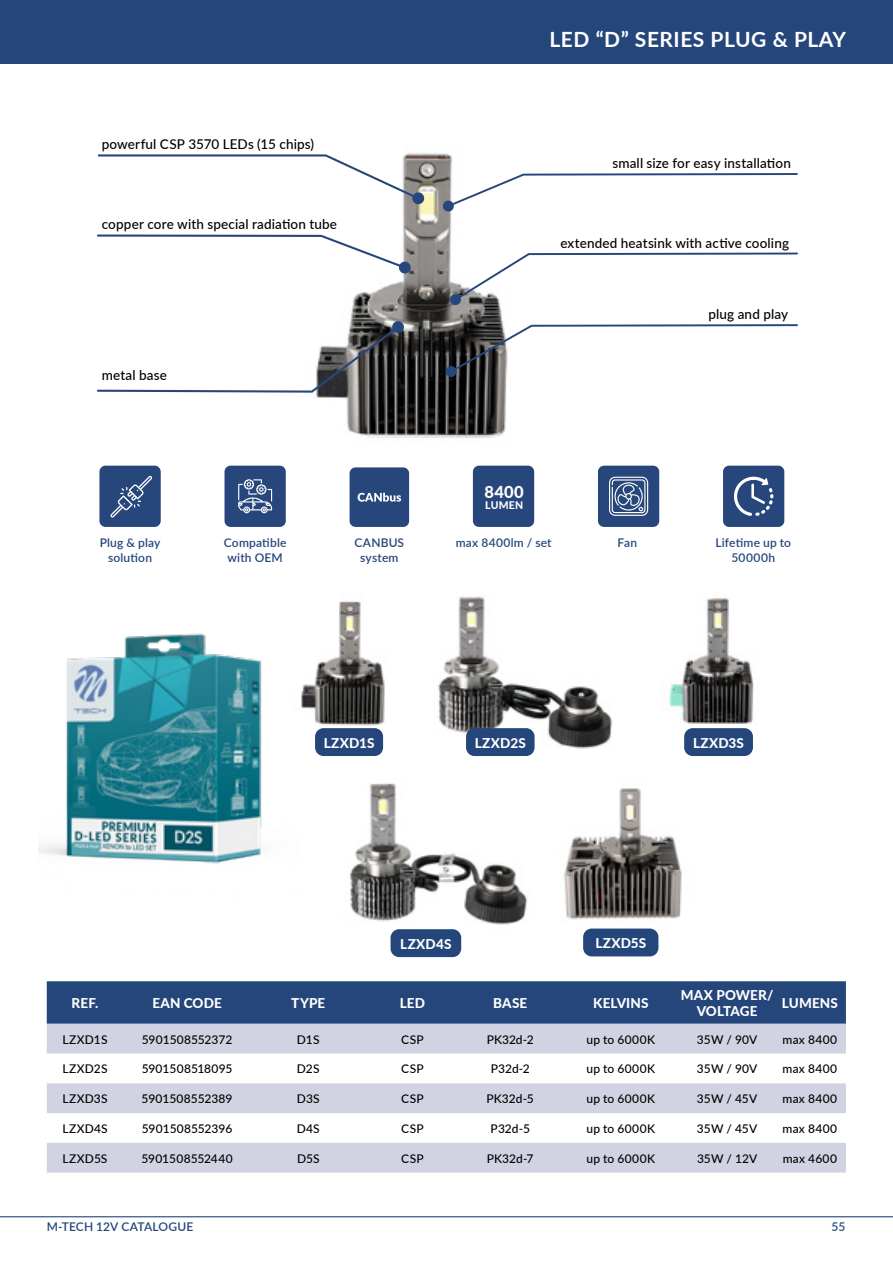
<style>
.page{position:relative;width:893px;height:1263px;background:#fff}
.page>*{position:absolute;margin:0;border:0;box-sizing:border-box;transform-origin:0 0}
.naglowek_p_TOC{font:700 21px "Lato";letter-spacing:.025em;color:#fff}
.Naglowki{font:800 16.5px "Lato";color:#fff}
.Główny_styl{font:500 13.5px "Lato";letter-spacing:.01em;color:#000}
.tabelka_naglowek{font:800 13.5px/16.2px "Lato";letter-spacing:.01em;color:#fff;text-align:center}
.zdjecia_shading_diod{font:800 13.5px "Lato";letter-spacing:.01em;color:#fff}
.tabelka_tekst{font:500 12px "Lato";letter-spacing:.015em;color:#000}
.Podpisy_ikonki{font:600 12px/14.4px "Lato";letter-spacing:.015em;color:#25467a;text-align:center}
.Naglowki-2{font:800 10.5px "Lato";letter-spacing:.02em;color:#fff}
</style>
<div class="page">
<hr style="left:0;top:1216px;width:893px;height:1px;background:#25467a">
<div style="left:0;top:0;width:893px;height:64px;background:#25467a"></div>
<img style="left:301px;top:601px;width:84px;height:155px">
<div style="left:315px;top:728px;width:68px;height:28px;background:#25467a;border-radius:9px"></div>
<img style="left:438px;top:596px;width:175px;height:160px">
<div style="left:466px;top:728px;width:69px;height:28px;background:#25467a;border-radius:9px"></div>
<img style="left:563px;top:788px;width:119px;height:166px">
<div style="left:583px;top:928px;width:75px;height:28px;background:#25467a;border-radius:9px"></div>
<img style="left:669px;top:598px;width:85px;height:158px">
<div style="left:684px;top:728px;width:69px;height:28px;background:#25467a;border-radius:9px"></div>
<img style="left:350px;top:783px;width:178px;height:172px">
<div style="left:391px;top:929px;width:70px;height:28px;background:#25467a;border-radius:9px"></div>
<img style="left:39px;top:633px;width:223px;height:231px">
<div style="left:47px;top:981px;width:799px;height:43px;background:#25467a"></div>
<svg style="left:47px;top:1024px;width:799px;height:148px;fill:#d2d3e2"></svg>
<img style="left:316px;top:153px;width:191px;height:285px">
<svg style="left:442px;top:172px;width:356px;height:40px"></svg>
<svg style="left:449px;top:252px;width:349px;height:54px"></svg>
<svg style="left:445px;top:323px;width:353px;height:55px"></svg>
<svg style="left:97px;top:233px;width:314px;height:41px"></svg>
<svg style="left:97px;top:320px;width:308px;height:74px"></svg>
<svg style="left:97px;top:153px;width:328px;height:52px"></svg>
<svg style="left:224px;top:466px;width:62px;height:61px;background:#3f5a89"></svg>
<svg style="left:99px;top:466px;width:62px;height:61px;background:#385585"></svg>
<svg style="left:598px;top:466px;width:61px;height:61px;background:#47618e"></svg>
<svg style="left:723px;top:466px;width:61px;height:61px;background:#3e5a89"></svg>
<div style="left:473px;top:466px;width:61px;height:61px;background:#27467b"></div>
<svg style="left:350px;top:467px;width:59px;height:60px;background:#355283"></svg>
<p class="Główny_styl" style="left:102px;top:134px;width:214px">powerful CSP 3570 LEDs (15 chips)</p>
<p class="Główny_styl" style="left:102px;top:214px;width:237px">copper core with special radiation tube</p>
<p class="Główny_styl" style="left:102px;top:365px;width:67px">metal base</p>
<h1 class="naglowek_p_TOC" style="left:566px;top:24px;width:281px">NAGŁÓWEK GÓRA PRAWO</h1>
<p class="naglowek_p_TOC" style="left:549px;top:24px;width:298px">LED “D” SERIES PLUG &amp; PLAY</p>
<p class="Główny_styl" style="left:612px;top:153px;width:180px">small size for easy installation</p>
<p class="Główny_styl" style="left:560px;top:233px;width:230px">extended heatsink with active cooling</p>
<p class="Główny_styl" style="left:708px;top:304px;width:81px">plug and play</p>
<p class="Naglowki" style="left:485px;top:480px;width:41px">8400</p>
<p class="Naglowki-2" style="left:485px;top:497px;width:40px">LUMEN</p>
<p class="Podpisy_ikonki" style="left:100px;top:535px;width:62px">Plug &amp; play solution</p>
<p class="Podpisy_ikonki" style="left:617px;top:535px;width:21px">Fan</p>
<p class="Podpisy_ikonki" style="left:715px;top:535px;width:77px">Lifetime up to<br>50000h</p>
<p class="Podpisy_ikonki" style="left:224px;top:535px;width:64px">Compatible</p>
<p class="Podpisy_ikonki" style="left:228px;top:549px;width:57px">with OEM</p>
<p class="Podpisy_ikonki" style="left:456px;top:535px;width:97px">max 8400lm / set</p>
<p class="Podpisy_ikonki" style="left:354px;top:535px;width:51px">CANBUS system</p>
<p class="zdjecia_shading_diod" style="left:324px;top:732px;width:52px">LZXD1S</p>
<p class="zdjecia_shading_diod" style="left:475px;top:732px;width:52px">LZXD2S</p>
<p class="zdjecia_shading_diod" style="left:693px;top:732px;width:52px">LZXD3S</p>
<p class="zdjecia_shading_diod" style="left:400px;top:934px;width:53px">LZXD4S</p>
<p class="zdjecia_shading_diod" style="left:595px;top:933px;width:52px">LZXD5S</p>
<p class="tabelka_naglowek" style="left:72px;top:994px;width:28px">REF.</p>
<p class="tabelka_naglowek" style="left:152px;top:994px;width:71px">EAN CODE</p>
<p class="tabelka_naglowek" style="left:291px;top:994px;width:36px">TYPE</p>
<p class="tabelka_naglowek" style="left:400px;top:994px;width:27px">LED</p>
<p class="tabelka_naglowek" style="left:493px;top:994px;width:36px">BASE</p>
<p class="tabelka_naglowek" style="left:593px;top:994px;width:57px">KELVINS</p>
<p class="tabelka_naglowek" style="left:681px;top:986px;width:94px">MAX POWER/<br>VOLTAGE</p>
<p class="tabelka_naglowek" style="left:782px;top:994px;width:58px">LUMENS</p>
<p class="tabelka_tekst" style="left:63px;top:1030px;width:47px">LZXD1S</p>
<p class="tabelka_tekst" style="left:142px;top:1030px;width:92px">5901508552372</p>
<p class="tabelka_tekst" style="left:297px;top:1030px;width:24px">D1S</p>
<p class="tabelka_tekst" style="left:401px;top:1030px;width:24px">CSP</p>
<p class="tabelka_tekst" style="left:487px;top:1030px;width:48px">PK32d-2</p>
<p class="tabelka_tekst" style="left:587px;top:1030px;width:70px">up to 6000K</p>
<p class="tabelka_tekst" style="left:697px;top:1030px;width:62px">35W / 90V</p>
<p class="tabelka_tekst" style="left:783px;top:1030px;width:56px">max 8400</p>
<p class="tabelka_tekst" style="left:62px;top:1060px;width:47px">LZXD2S</p>
<p class="tabelka_tekst" style="left:142px;top:1060px;width:92px">5901508518095</p>
<p class="tabelka_tekst" style="left:297px;top:1060px;width:24px">D2S</p>
<p class="tabelka_tekst" style="left:401px;top:1060px;width:24px">CSP</p>
<p class="tabelka_tekst" style="left:491px;top:1060px;width:41px">P32d-2</p>
<p class="tabelka_tekst" style="left:587px;top:1060px;width:70px">up to 6000K</p>
<p class="tabelka_tekst" style="left:697px;top:1060px;width:62px">35W / 90V</p>
<p class="tabelka_tekst" style="left:783px;top:1060px;width:56px">max 8400</p>
<p class="tabelka_tekst" style="left:62px;top:1090px;width:47px">LZXD3S</p>
<p class="tabelka_tekst" style="left:142px;top:1090px;width:92px">5901508552389</p>
<p class="tabelka_tekst" style="left:297px;top:1090px;width:24px">D3S</p>
<p class="tabelka_tekst" style="left:401px;top:1090px;width:24px">CSP</p>
<p class="tabelka_tekst" style="left:487px;top:1090px;width:49px">PK32d-5</p>
<p class="tabelka_tekst" style="left:587px;top:1090px;width:70px">up to 6000K</p>
<p class="tabelka_tekst" style="left:697px;top:1090px;width:62px">35W / 45V</p>
<p class="tabelka_tekst" style="left:783px;top:1090px;width:56px">max 8400</p>
<p class="tabelka_tekst" style="left:62px;top:1120px;width:47px">LZXD4S</p>
<p class="tabelka_tekst" style="left:142px;top:1120px;width:92px">5901508552396</p>
<p class="tabelka_tekst" style="left:297px;top:1120px;width:25px">D4S</p>
<p class="tabelka_tekst" style="left:401px;top:1120px;width:24px">CSP</p>
<p class="tabelka_tekst" style="left:491px;top:1120px;width:41px">P32d-5</p>
<p class="tabelka_tekst" style="left:587px;top:1120px;width:70px">up to 6000K</p>
<p class="tabelka_tekst" style="left:697px;top:1120px;width:62px">35W / 45V</p>
<p class="tabelka_tekst" style="left:783px;top:1120px;width:56px">max 8400</p>
<p class="tabelka_tekst" style="left:63px;top:1149px;width:46px">LZXD5S</p>
<p class="tabelka_tekst" style="left:141px;top:1149px;width:93px">5901508552440</p>
<p class="tabelka_tekst" style="left:297px;top:1149px;width:24px">D5S</p>
<p class="tabelka_tekst" style="left:401px;top:1149px;width:24px">CSP</p>
<p class="tabelka_tekst" style="left:487px;top:1149px;width:48px">PK32d-7</p>
<p class="tabelka_tekst" style="left:587px;top:1149px;width:70px">up to 6000K</p>
<p class="tabelka_tekst" style="left:697px;top:1149px;width:62px">35W / 12V</p>
<p class="tabelka_tekst" style="left:783px;top:1149px;width:56px">max 4600</p>
<p class="Podpisy_ikonki" style="left:47px;top:1219px;width:148px">M-TECH 12V CATALOGUE</p>
<p class="Podpisy_ikonki" style="left:832px;top:1219px;width:15px">55</p>
</div>
